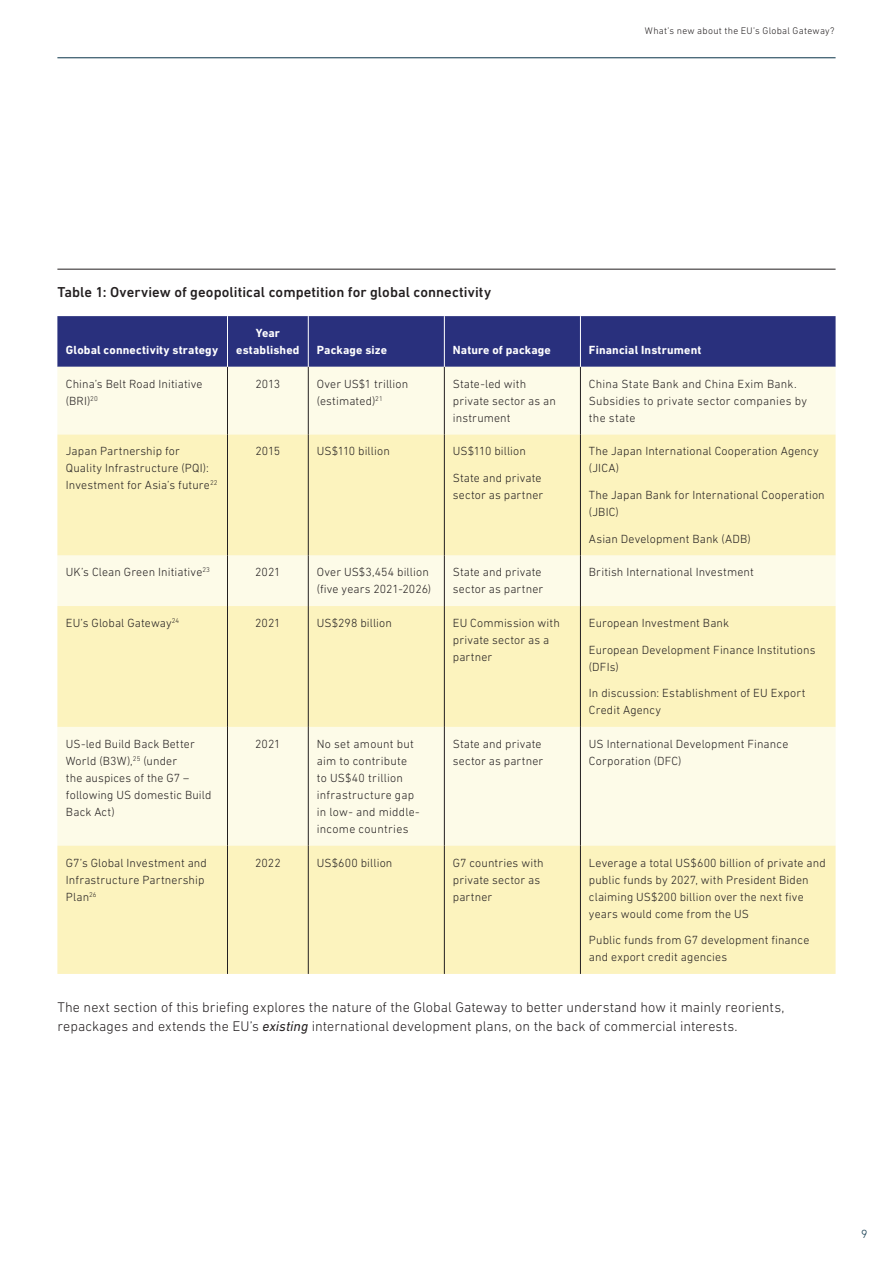
<style>
.page{position:relative;width:893px;height:1263px;background:#fff}
.page>*{position:absolute;margin:0;border:0;box-sizing:border-box;transform-origin:0 0}
.t1{font:500 14.7px "DIN Next LT Pro";letter-spacing:.005em;color:#231f20}
.t2{font:300 14.25px/19.2px "DIN Next LT Pro";letter-spacing:.005em;color:#231f20}
.t3{font:300 12px/17px "DIN Next LT Pro";letter-spacing:.01em;color:#231f20}
.t4{font:700 12px/17px "DIN Next LT Pro";letter-spacing:.01em;color:#fff;text-align:center}
.t5{font:300 12px "DIN Next LT Pro";color:#0a3449}
.t6{font:300 9.75px "DIN Next LT Pro";letter-spacing:.03em;color:#231f20}
.s1{font-weight:400;font-style:italic}
</style>
<div class="page">
<hr style="left:57px;top:58px;width:779px;height:1px;background:#0a3449">
<hr style="left:57px;top:269px;width:779px;height:1px;background:#231f20">
<div style="left:57px;top:316px;width:779px;height:51px;background:#29307d"></div>
<div style="left:57px;top:367px;width:779px;height:67px;background:#fdfbe8"></div>
<svg style="left:57px;top:434px;width:779px;height:540px;background:#fcf5cb"></svg>
<hr style="left:227px;top:367px;width:1px;height:67px;background:#231f20">
<hr style="left:308px;top:367px;width:1px;height:67px;background:#231f20">
<hr style="left:444px;top:367px;width:1px;height:67px;background:#231f20">
<hr style="left:580px;top:367px;width:1px;height:67px;background:#231f20">
<hr style="left:227px;top:434px;width:1px;height:121px;background:#231f20">
<hr style="left:308px;top:434px;width:1px;height:121px;background:#231f20">
<hr style="left:444px;top:434px;width:1px;height:121px;background:#231f20">
<hr style="left:580px;top:434px;width:1px;height:121px;background:#231f20">
<hr style="left:227px;top:555px;width:1px;height:51px;background:#231f20">
<hr style="left:308px;top:555px;width:1px;height:51px;background:#231f20">
<hr style="left:444px;top:555px;width:1px;height:51px;background:#231f20">
<hr style="left:580px;top:555px;width:1px;height:51px;background:#231f20">
<hr style="left:227px;top:606px;width:1px;height:121px;background:#231f20">
<hr style="left:308px;top:606px;width:1px;height:121px;background:#231f20">
<hr style="left:444px;top:606px;width:1px;height:121px;background:#231f20">
<hr style="left:580px;top:606px;width:1px;height:121px;background:#231f20">
<hr style="left:227px;top:727px;width:1px;height:119px;background:#231f20">
<hr style="left:308px;top:727px;width:1px;height:119px;background:#231f20">
<hr style="left:444px;top:727px;width:1px;height:119px;background:#231f20">
<hr style="left:580px;top:727px;width:1px;height:119px;background:#231f20">
<hr style="left:227px;top:846px;width:1px;height:128px;background:#231f20">
<hr style="left:308px;top:846px;width:1px;height:128px;background:#231f20">
<hr style="left:444px;top:846px;width:1px;height:128px;background:#231f20">
<hr style="left:580px;top:846px;width:1px;height:128px;background:#231f20">
<hr style="left:227px;top:316px;width:1px;height:51px;background:#fff">
<hr style="left:308px;top:316px;width:1px;height:51px;background:#fff">
<hr style="left:444px;top:316px;width:1px;height:51px;background:#fff">
<hr style="left:580px;top:316px;width:1px;height:51px;background:#fff">
<p class="t6" style="left:645px;top:25px;width:191px">What’s new about the EU’s Global Gateway?</p>
<p class="t1" style="left:57px;top:283px;width:435px">Table 1: Overview of geopolitical competition for global connectivity</p>
<p class="t4" style="left:66px;top:341px;width:154px">Global connectivity strategy</p>
<p class="t4" style="left:236px;top:324px;width:65px">Year established</p>
<p class="t4" style="left:317px;top:341px;width:72px">Package size</p>
<p class="t4" style="left:453px;top:341px;width:100px">Nature of package</p>
<p class="t4" style="left:589px;top:341px;width:114px">Financial Instrument</p>
<p class="t3" style="left:66px;top:375px;width:138px">China’s Belt Road Initiative (BRI)<sup>20</sup></p>
<p class="t3" style="left:256px;top:375px;width:26px">2013</p>
<p class="t3" style="left:317px;top:375px;width:93px">Over US$1 trillion (estimated)<sup>21</sup></p>
<p class="t3" style="left:453px;top:375px;width:105px">State-led with private sector as an instrument</p>
<p class="t3" style="left:589px;top:375px;width:219px">China State Bank and China Exim Bank.<br>Subsidies to private sector companies by the state</p>
<p class="t3" style="left:66px;top:443px;width:153px">Japan Partnership for<br>Quality Infrastructure (PQI):<br>Investment for Asia’s future<sup>22</sup></p>
<p class="t3" style="left:256px;top:443px;width:26px">2015</p>
<p class="t3" style="left:317px;top:443px;width:75px">US$110 billion</p>
<p class="t3" style="left:453px;top:443px;width:75px">US$110 billion</p>
<p class="t3" style="left:589px;top:443px;width:231px">The Japan International Cooperation Agency (JICA)</p>
<p class="t3" style="left:589px;top:486px;width:237px">The Japan Bank for International Cooperation (JBIC)</p>
<p class="t3" style="left:589px;top:530px;width:163px">Asian Development Bank (ADB)</p>
<p class="t3" style="left:453px;top:469px;width:92px">State and private sector as partner</p>
<p class="t3" style="left:66px;top:564px;width:145px">UK’s Clean Green Initiative<sup>23</sup></p>
<p class="t3" style="left:255px;top:564px;width:27px">2021</p>
<p class="t3" style="left:317px;top:564px;width:116px">Over US$3,454 billion (five years 2021-2026)</p>
<p class="t3" style="left:453px;top:564px;width:92px">State and private sector as partner</p>
<p class="t3" style="left:589px;top:564px;width:166px">British International Investment</p>
<p class="t3" style="left:66px;top:614px;width:115px">EU’s Global Gateway<sup>24</sup></p>
<p class="t3" style="left:255px;top:614px;width:27px">2021</p>
<p class="t3" style="left:317px;top:614px;width:77px">US$298 billion</p>
<p class="t3" style="left:453px;top:614px;width:108px">EU Commission with private sector as a partner</p>
<p class="t3" style="left:589px;top:614px;width:142px">European Investment Bank</p>
<p class="t3" style="left:589px;top:641px;width:228px">European Development Finance Institutions (DFIs)</p>
<p class="t3" style="left:589px;top:684px;width:218px">In discussion: Establishment of EU Export<br>Credit Agency</p>
<p class="t3" style="left:66px;top:735px;width:147px">US-led Build Back Better<br>World (B3W),<sup>25</sup> (under<br>the auspices of the G7 – following US domestic Build<br>Back Act)</p>
<p class="t3" style="left:255px;top:735px;width:27px">2021</p>
<p class="t3" style="left:317px;top:735px;width:105px">No set amount but aim to contribute to US$40 trillion infrastructure gap in low- and middle&shy;income countries</p>
<p class="t3" style="left:453px;top:735px;width:92px">State and private sector as partner</p>
<p class="t3" style="left:589px;top:735px;width:201px">US International Development Finance<br>Corporation (DFC)</p>
<p class="t3" style="left:66px;top:854px;width:143px">G7’s Global Investment and<br>Infrastructure Partnership<br>Plan<sup>26</sup></p>
<p class="t3" style="left:255px;top:854px;width:27px">2022</p>
<p class="t3" style="left:317px;top:854px;width:77px">US$600 billion</p>
<p class="t3" style="left:453px;top:854px;width:92px">G7 countries with private sector as partner</p>
<p class="t3" style="left:589px;top:854px;width:238px">Leverage a total US$600 billion of private and public funds by 2027, with President Biden claiming US$200 billion over the next five years would come from the US</p>
<p class="t3" style="left:589px;top:931px;width:222px">Public funds from G7 development finance and export credit agencies</p>
<p class="t2" style="left:57px;top:997px;width:728px">The next section of this briefing explores the nature of the Global Gateway to better understand how it mainly reorients, repackages and extends the EU’s <span class="s1">existing</span> international development plans, on the back of commercial interests.</p>
<p class="t5" style="left:861px;top:1227px;width:8px">9</p>
</div>
